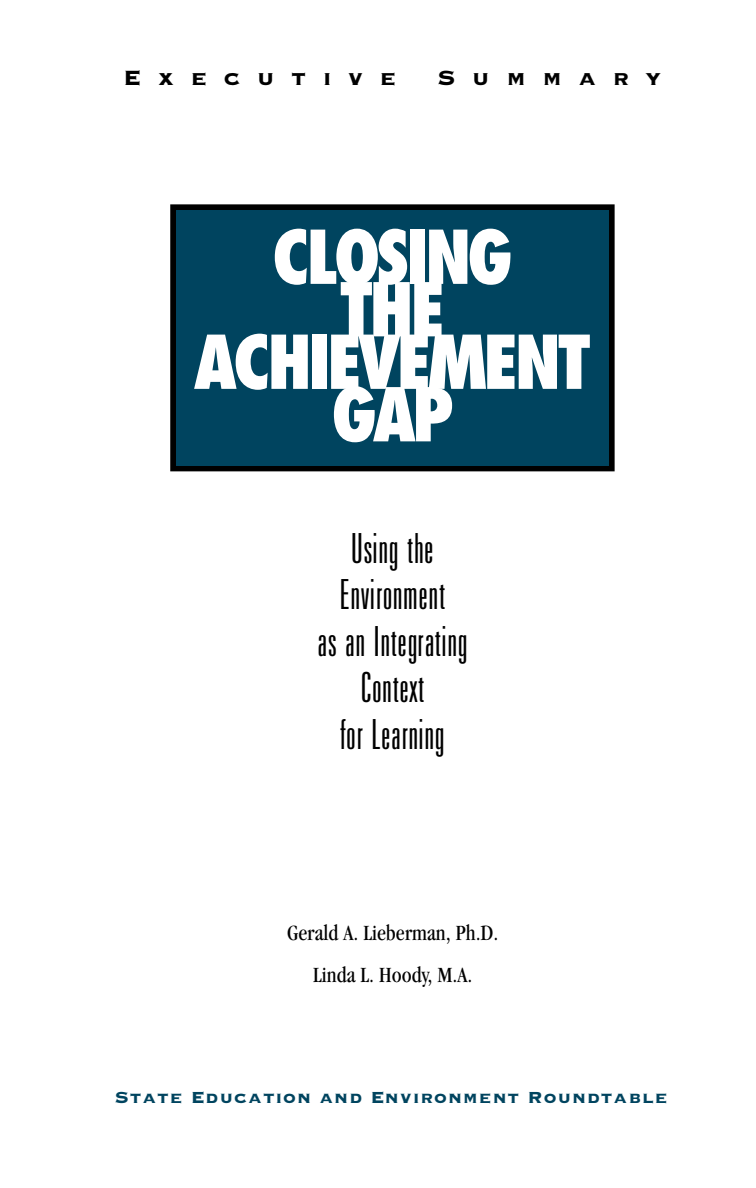
<style>
.page{position:relative;width:756px;height:1188px;background:#fff}
.page>*{position:absolute;margin:0;border:0;box-sizing:border-box;transform-origin:0 0}
.t1{font:800 condensed 72px/52.5px "Futura";letter-spacing:-.06em;color:#fff;text-align:center}
.t2{font:45px/46.5px "Univers U49";letter-spacing:.01em;color:#000;text-align:center}
.t3{font:27px "Copperplate Thirty Three BC";letter-spacing:.61em;color:#000}
.t4{font:condensed 22.5px/42px "Garamond";color:#000;text-align:center}
.t5{font:21px "Copperplate Thirty Three BC";letter-spacing:.035em;color:#00445f}
</style>
<div class="page">
<div style="left:170px;top:204px;width:445px;height:267px;border:6px solid #000"></div>
<div style="left:176px;top:210px;width:433px;height:255px;background:#00445f"></div>
<p class="t3" style="left:123px;top:60px;width:274px">Executive</p>
<p class="t3" style="left:437px;top:60px;width:226px">Summary</p>
<h1 class="t1" style="left:194px;top:233px;width:399px">CLOSING<br>THE<br>ACHIEVEMENT<br>G A P</h1>
<p class="t2" style="left:318px;top:528px;width:151px">Using the<br>Environment<br>as an Integrating<br>Context<br>for Learning</p>
<p class="t4" style="left:287px;top:913px;width:213px">Gerald A. Lieberman, Ph.D.<br>Linda L. Hoody, M.A.</p>
<p class="t5" style="left:115px;top:1084px;width:554px">State Education and Environment Roundtable</p>
</div>
